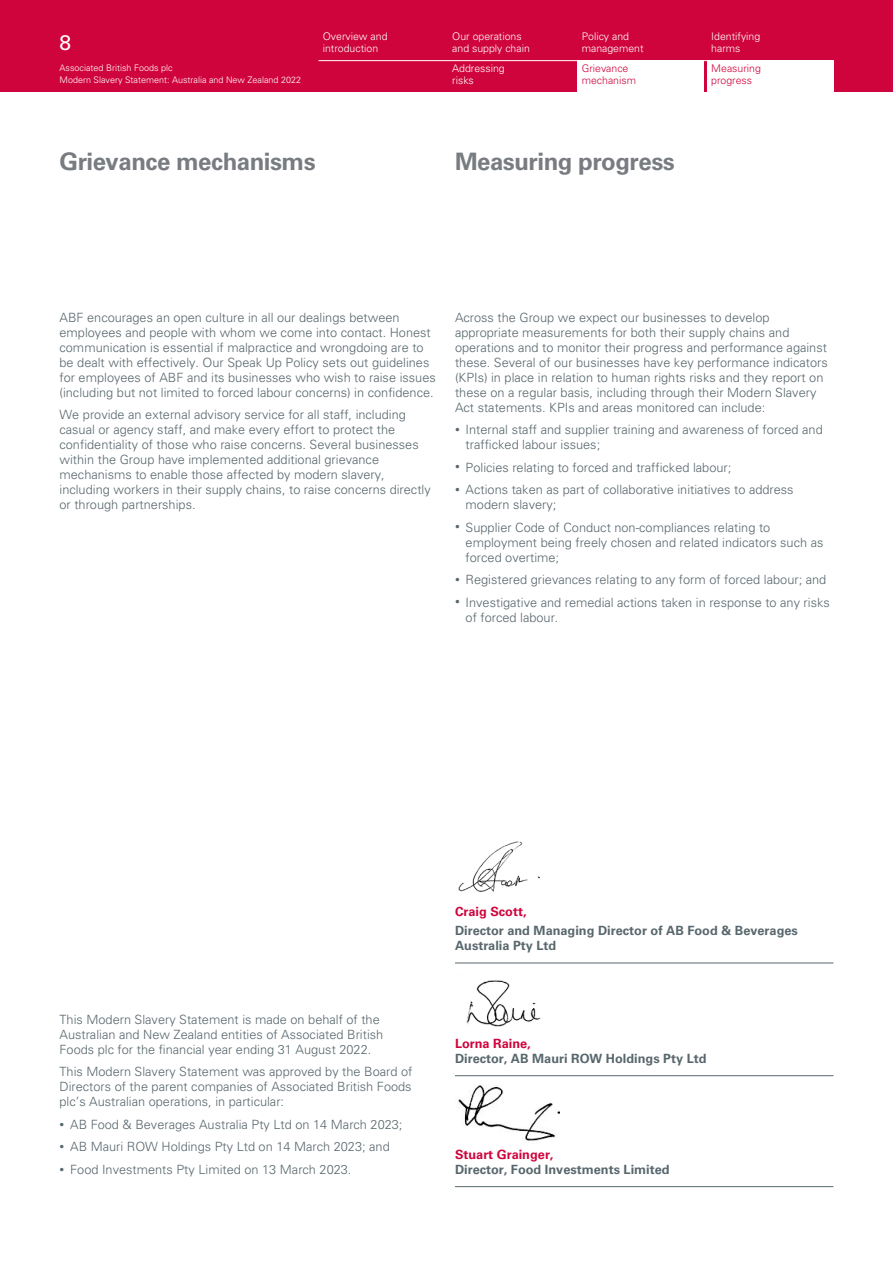
<style>
.page{position:relative;width:893px;height:1263px;background:#fff}
.page>*{position:absolute;margin:0;border:0;box-sizing:border-box;transform-origin:0 0}
.t1{font:700 24px "Univers LT Std";letter-spacing:-.02em;color:#787c81}
.t2{font:21px "Univers LT Std";color:#fff}
.t3{font:300 12.75px/15px "Univers LT Std";color:#58676d}
.t4{font:700 12.75px/15px "Univers LT Std";color:#58676d}
.t5{font:700 12.75px "Univers LT Std";color:#d0043c}
.t6{font:300 10.5px/12px "Univers LT Std";color:#fff}
.t7{font:300 10.5px/12px "Univers LT Std";color:#d0043c}
.t8{font:300 9px/12px "Univers LT Std";color:#fff}
.s1{font-size:9.6px}
</style>
<div class="page">
<div style="left:0;top:0;width:893px;height:91px;background:#d0043c"></div>
<div style="left:577px;top:60px;width:127px;height:33px;background:#fff"></div>
<div style="left:707px;top:60px;width:126px;height:33px;background:#fff"></div>
<hr style="left:318px;top:60px;width:515px;height:1px;background:#fff">
<hr style="left:455px;top:963px;width:378px;height:1px;background:#58676d">
<hr style="left:455px;top:1075px;width:378px;height:1px;background:#58676d">
<hr style="left:455px;top:1186px;width:378px;height:1px;background:#58676d">
<img style="left:458px;top:841px;width:81px;height:51px">
<img style="left:466px;top:980px;width:75px;height:47px">
<img style="left:458px;top:1085px;width:102px;height:56px">
<p class="t6" style="left:323px;top:30px;width:66px">Overview and introduction</p>
<p class="t6" style="left:452px;top:30px;width:79px">Our operations and supply chain</p>
<p class="t6" style="left:582px;top:30px;width:63px">Policy and management</p>
<h2 class="t2" style="left:60px;top:30px;width:13px">8</h2>
<p class="t8" style="left:60px;top:62px;width:243px">Associated British Foods plc<br>Modern Slavery Statement: Australia and New Zealand 2022</p>
<p class="t7" style="left:582px;top:63px;width:56px">Grievance mechanism</p>
<p class="t6" style="left:452px;top:63px;width:54px">Addressing risks</p>
<p class="t6" style="left:711px;top:30px;width:51px">Identifying harms</p>
<p class="t7" style="left:711px;top:63px;width:51px">Measuring progress</p>
<h1 class="t1" style="left:60px;top:148px;width:258px">Grievance mechanisms</h1>
<h1 class="t1" style="left:455px;top:148px;width:221px">Measuring progress</h1>
<p class="t3" style="left:60px;top:309px;width:378px">ABF encourages an open culture in all our dealings between employees and people with whom we come into contact. Honest communication is essential if malpractice and wrongdoing are to be dealt with effectively. Our Speak Up Policy sets out guidelines for employees of ABF and its businesses who wish to raise issues (including but not limited to forced labour concerns) in confidence.</p>
<p class="t3" style="left:60px;top:407px;width:373px">We provide an external advisory service for all staff, including casual or agency staff, and make every effort to protect the confidentiality of those who raise concerns. Several businesses within the Group have implemented additional grievance mechanisms to enable those affected by modern slavery, including workers in their supply chains, to raise concerns directly or through partnerships.</p>
<p class="t3" style="left:455px;top:309px;width:374px">Across the Group we expect our businesses to develop appropriate measurements for both their supply chains and operations and to monitor their progress and performance against these. Several of our businesses have key performance indicators (KPIs) in place in relation to human rights risks and they report on these on a regular basis, including through their Modern Slavery Act statements. KPIs and areas monitored can include:</p>
<p class="t3" style="left:466px;top:422px;width:359px;text-indent:-11px"><span class="s1">•</span> Internal staff and supplier training and awareness of forced and trafficked labour issues;</p>
<p class="t3" style="left:455px;top:459px;width:278px"><span class="s1">•</span> Policies relating to forced and trafficked labour;</p>
<p class="t3" style="left:466px;top:482px;width:330px;text-indent:-11px"><span class="s1">•</span> Actions taken as part of collaborative initiatives to address modern slavery;</p>
<p class="t3" style="left:466px;top:519px;width:359px;text-indent:-11px"><span class="s1">•</span> Supplier Code of Conduct non-compliances relating to employment being freely chosen and related indicators such as forced overtime;</p>
<p class="t3" style="left:455px;top:572px;width:373px"><span class="s1">•</span> Registered grievances relating to any form of forced labour; and</p>
<p class="t3" style="left:466px;top:594px;width:366px;text-indent:-11px"><span class="s1">•</span> Investigative and remedial actions taken in response to any risks of forced labour.</p>
<p class="t3" style="left:60px;top:1012px;width:325px">This Modern Slavery Statement is made on behalf of the<br>Australian and New Zealand entities of Associated British<br>Foods plc for the financial year ending 31 August 2022.</p>
<p class="t3" style="left:60px;top:1064px;width:354px;text-align:justify">This Modern Slavery Statement was approved by the Board of Directors of the parent companies of Associated British Foods plc’s Australian operations, in particular:</p>
<p class="t3" style="left:60px;top:1117px;width:344px"><span class="s1">•</span> AB Food &amp; Beverages Australia Pty Ltd on 14 March 2023;</p>
<p class="t3" style="left:60px;top:1139px;width:332px"><span class="s1">•</span> AB Mauri ROW Holdings Pty Ltd on 14 March 2023; and</p>
<p class="t3" style="left:60px;top:1162px;width:293px"><span class="s1">•</span> Food Investments Pty Limited on 13 March 2023.</p>
<p class="t5" style="left:455px;top:904px;width:73px">Craig Scott,</p>
<p class="t4" style="left:455px;top:923px;width:344px">Director and Managing Director of AB Food &amp; Beverages<br>Australia Pty Ltd</p>
<p class="t5" style="left:455px;top:1036px;width:77px">Lorna Raine,</p>
<p class="t4" style="left:455px;top:1051px;width:253px">Director, AB Mauri ROW Holdings Pty Ltd</p>
<p class="t5" style="left:455px;top:1147px;width:100px">Stuart Grainger,</p>
<p class="t4" style="left:455px;top:1162px;width:216px">Director, Food Investments Limited</p>
</div>
